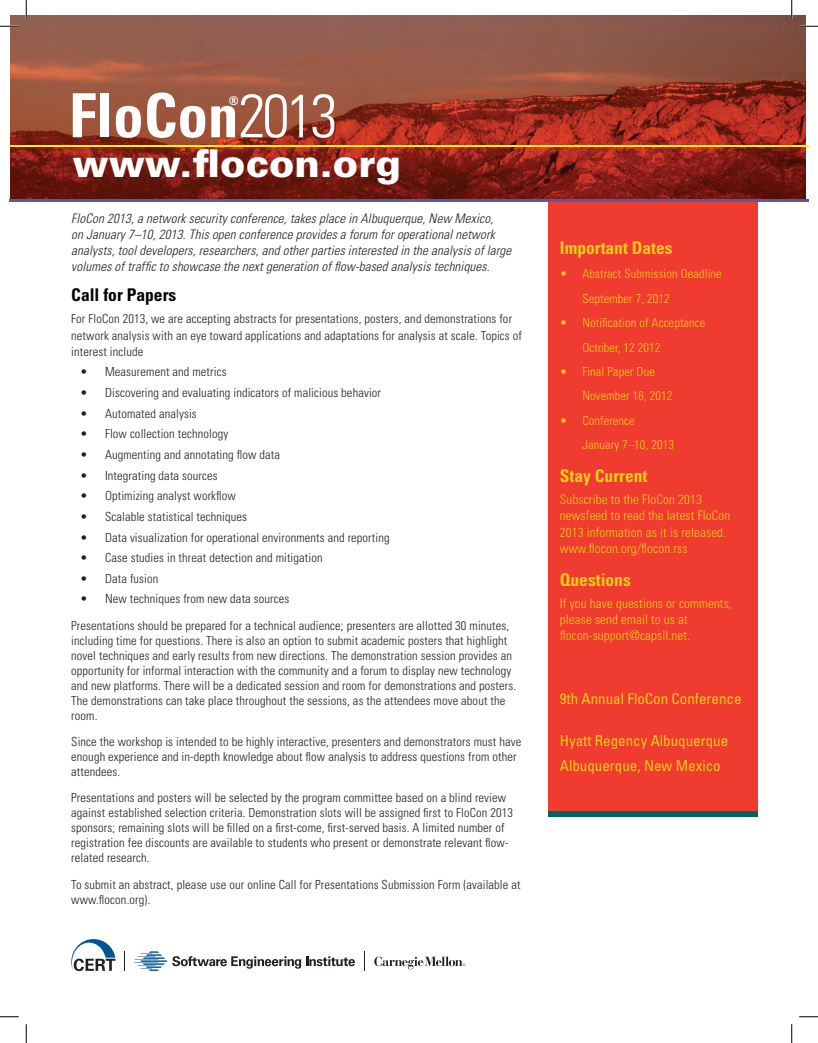
<style>
.page{position:relative;width:818px;height:1043px;background:#fff}
.page>*{position:absolute;margin:0;border:0;box-sizing:border-box;transform-origin:0 0}
.t1{font:700 condensed 60.88px "Univers";color:#fff}
.t2{font:900 38.25px "Univers";color:#fff}
.Subhead_text_1_copy{font:700 condensed 17.5px "Univers LT Std";color:#efcc18}
.Subhead_text_1{font:700 condensed 17.5px "Univers LT Std";color:#000}
.Sidebar_head{font:condensed 15px/25px "Univers LT Std";color:#efcc18}
.Body_text{font:italic 300 condensed 13.12px/16.2px "Univers LT Std";letter-spacing:.01em;color:#231f20}
.Body_text-2{font:300 condensed 13.12px/16.2px "Univers LT Std";letter-spacing:.01em;color:#efcc18}
.Body_text-3{font:300 condensed 12.5px/15px "Univers LT Std";letter-spacing:.01em;color:#231f20}
.Bulleted_list{font:300 condensed 12.5px "Univers LT Std";letter-spacing:.01em;color:#231f20}
.Body_text_bullet{font:300 condensed 12.5px "Univers LT Std";letter-spacing:.01em;color:#efcc18}
.Body_text_bullet_no{font:300 condensed 12.5px "Univers LT Std";letter-spacing:.01em;color:#efcc18}
.t3{font:700 condensed 12px "Univers";color:#fff}
.s1{font-weight:300}
</style>
<div class="page">
<img style="left:11px;top:15px;width:794px;height:184px">
<div style="left:548px;top:202px;width:210px;height:610px;background:#ef3b30"></div>
<svg style="left:134px;top:951px;width:221px;height:19px"></svg>
<svg style="left:364px;top:951px;width:1px;height:19px"></svg>
<svg style="left:71px;top:939px;width:44px;height:32px"></svg>
<svg style="left:374px;top:956px;width:91px;height:13px"></svg>
<hr style="left:9px;top:146px;width:799px;height:1px;background:#fff101">
<hr style="left:9px;top:199px;width:799px;height:3px;background:#4d5fab">
<div style="left:548px;top:811px;width:210px;height:5px;background:#006365"></div>
<svg style="left:0;top:25px;width:19px;height:2px"></svg>
<svg style="left:799px;top:25px;width:19px;height:2px"></svg>
<svg style="left:0;top:1016px;width:19px;height:1px"></svg>
<svg style="left:799px;top:1016px;width:19px;height:1px"></svg>
<svg style="left:25px;top:0;width:2px;height:19px"></svg>
<svg style="left:25px;top:1024px;width:2px;height:18px"></svg>
<svg style="left:790px;top:0;width:2px;height:19px"></svg>
<svg style="left:791px;top:1024px;width:1px;height:18px"></svg>
<p class="t1" style="left:69px;top:78px;width:270px">FloCon<span class="s1">2013</span></p>
<p class="t3" style="left:229px;top:93px;width:11px">®</p>
<p class="t2" style="left:73px;top:139px;width:329px">www.flocon.org</p>
<p class="Body_text" style="left:71px;top:210px;width:441px">FloCon 2013, a network security conference, takes place in Albuquerque, New Mexico,<br>on January 7–10, 2013. This open conference provides a forum for operational network analysts, tool developers, researchers, and other parties interested in the analysis of large volumes of traffic to showcase the next generation of flow-based analysis techniques.</p>
<p class="Subhead_text_1" style="left:71px;top:284px;width:106px">Call for Papers</p>
<p class="Body_text-3" style="left:71px;top:311px;width:452px;line-height:16.2px">For FloCon 2013, we are accepting abstracts for presentations, posters, and demonstrations for network analysis with an eye toward applications and adaptations for analysis at scale. Topics of interest include</p>
<p class="Bulleted_list" style="left:80px;top:364px;width:148px">• Measurement and metrics</p>
<p class="Bulleted_list" style="left:80px;top:385px;width:302px">• Discovering and evaluating indicators of malicious behavior</p>
<p class="Bulleted_list" style="left:80px;top:406px;width:118px">• Automated analysis</p>
<p class="Bulleted_list" style="left:80px;top:426px;width:150px">• Flow collection technology</p>
<p class="Bulleted_list" style="left:80px;top:447px;width:201px">• Augmenting and annotating flow data</p>
<p class="Bulleted_list" style="left:80px;top:468px;width:139px">• Integrating data sources</p>
<p class="Bulleted_list" style="left:80px;top:488px;width:157px">• Optimizing analyst workflow</p>
<p class="Bulleted_list" style="left:80px;top:509px;width:168px">• Scalable statistical techniques</p>
<p class="Bulleted_list" style="left:80px;top:529px;width:311px">• Data visualization for operational environments and reporting</p>
<p class="Bulleted_list" style="left:80px;top:550px;width:244px">• Case studies in threat detection and mitigation</p>
<p class="Bulleted_list" style="left:80px;top:571px;width:80px">• Data fusion</p>
<p class="Bulleted_list" style="left:80px;top:591px;width:211px">• New techniques from new data sources</p>
<p class="Body_text-3" style="left:71px;top:618px;width:446px">Presentations should be prepared for a technical audience; presenters are allotted 30 minutes, including time for questions. There is also an option to submit academic posters that highlight novel techniques and early results from new directions. The demonstration session provides an opportunity for informal interaction with the community and a forum to display new technology and new platforms. There will be a dedicated session and room for demonstrations and posters.<br>The demonstrations can take place throughout the sessions, as the attendees move about the room.</p>
<p class="Body_text-3" style="left:71px;top:734px;width:451px">Since the workshop is intended to be highly interactive, presenters and demonstrators must have enough experience and in-depth knowledge about flow analysis to address questions from other attendees.</p>
<p class="Body_text-3" style="left:71px;top:790px;width:443px">Presentations and posters will be selected by the program committee based on a blind review against established selection criteria. Demonstration slots will be assigned first to FloCon 2013 sponsors; remaining slots will be filled on a first-come, first-served basis. A limited number of registration fee discounts are available to students who present or demonstrate relevant flow&shy;related research.</p>
<p class="Body_text-3" style="left:71px;top:876px;width:451px">To submit an abstract, please use our online Call for Presentations Submission Form (available at www.flocon.org).</p>
<p class="Subhead_text_1_copy" style="left:560px;top:237px;width:114px">Important Dates</p>
<p class="Body_text_bullet" style="left:560px;top:266px;width:163px">• Abstract Submission Deadline</p>
<p class="Body_text_bullet_no" style="left:582px;top:291px;width:89px">September 7, 2012</p>
<p class="Body_text_bullet" style="left:560px;top:315px;width:147px">• Notification of Acceptance</p>
<p class="Body_text_bullet_no" style="left:582px;top:339px;width:80px">October, 12 2012</p>
<p class="Body_text_bullet" style="left:560px;top:364px;width:97px">• Final Paper Due</p>
<p class="Body_text_bullet_no" style="left:582px;top:388px;width:92px">November 16, 2012</p>
<p class="Body_text_bullet" style="left:560px;top:413px;width:76px">• Conference</p>
<p class="Body_text_bullet_no" style="left:582px;top:437px;width:93px">January 7–10, 2013</p>
<p class="Subhead_text_1_copy" style="left:560px;top:465px;width:89px">Stay Current</p>
<p class="Body_text-2" style="left:560px;top:491px;width:172px">Subscribe to the FloCon 2013 newsfeed to read the latest FloCon<br>2013 information as it is released. www.flocon.org/flocon.rss</p>
<p class="Subhead_text_1_copy" style="left:560px;top:569px;width:72px">Questions</p>
<p class="Body_text-2" style="left:560px;top:595px;width:173px">If you have questions or comments, please send email to us at flocon-support@capsll.net.</p>
<p class="Sidebar_head" style="left:560px;top:686px;width:183px">9th Annual FloCon Conference</p>
<p class="Sidebar_head" style="left:560px;top:728px;width:170px">Hyatt Regency Albuquerque<br>Albuquerque, New Mexico</p>
</div>
